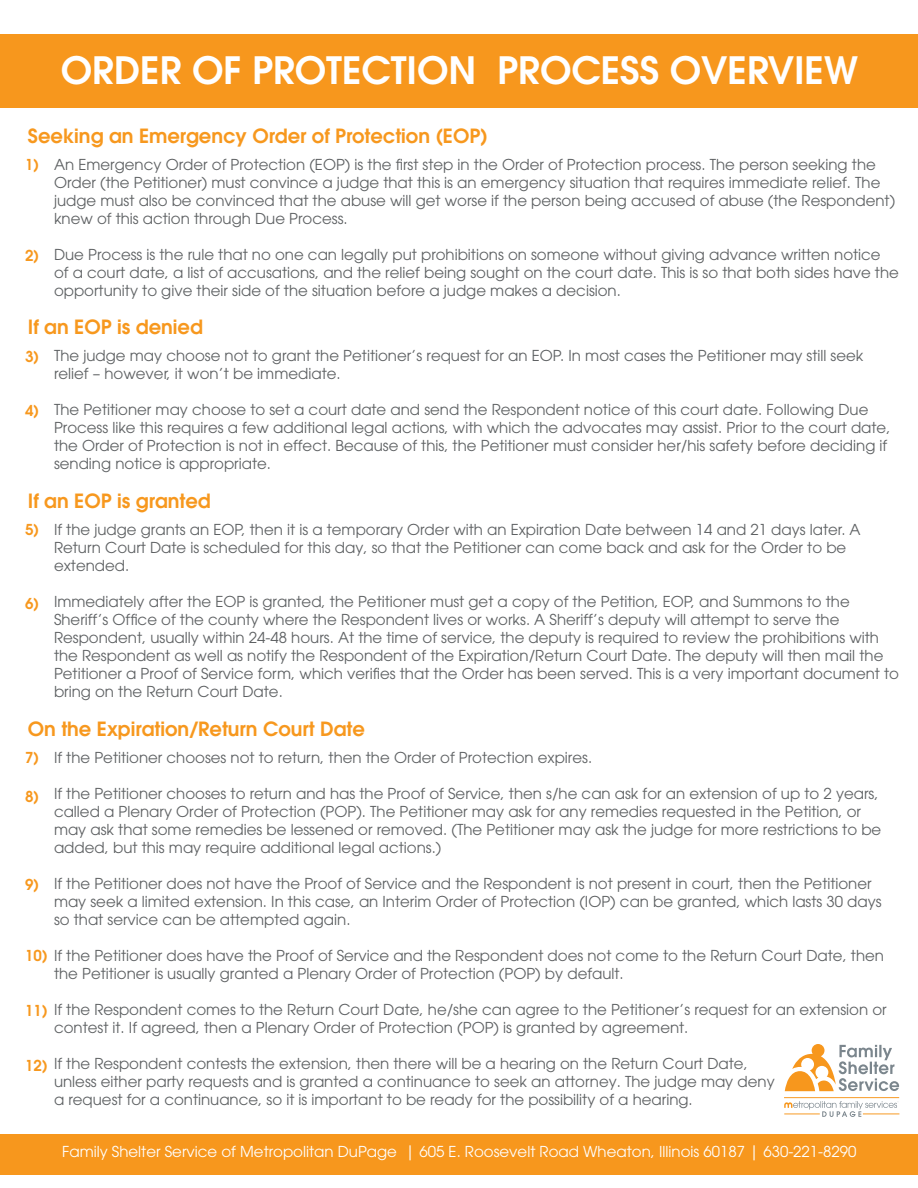
<style>
.page{position:relative;width:918px;height:1188px;background:#fff}
.page>*{position:absolute;margin:0;border:0;box-sizing:border-box;transform-origin:0 0}
.t1{font:600 37.5px "Avant Garde";color:#fff}
.t2{font:600 19.5px "Avant Garde";color:#f7981e}
.t3{font:15px/18px "Avant Garde";color:#5e6163}
.t4{font:15px "Avant Garde";color:#fff}
.t5{font:600 15px "Avant Garde";color:#f7981e}
.s1{font-weight:600;color:#f7981e}
</style>
<div class="page">
<div style="left:0;top:1134px;width:918px;height:40px;background:#f7971d"></div>
<hr style="left:784px;top:1097px;width:115px;height:1px;background:#f7971d">
<svg style="left:785px;top:1044px;width:114px;height:47px"></svg>
<svg style="left:784px;top:1101px;width:115px;height:16px"></svg>
<div style="left:0;top:35px;width:918px;height:73px;background:#f7971d"></div>
<h1 class="t1" style="left:61px;top:46px;width:799px">ORDER OF PROTECTION PROCESS OVERVIEW</h1>
<h2 class="t2" style="left:28px;top:123px;width:461px">Seeking an Emergency Order of Protection (EOP)</h2>
<p class="t3" style="left:54px;top:156px;width:843px">An Emergency Order of Protection (EOP) is the first step in the Order of Protection process. The person seeking the Order (the Petitioner) must convince a judge that this is an emergency situation that requires immediate relief. The judge must also be convinced that the abuse will get worse if the person being accused of abuse (the Respondent) knew of this action through Due Process.</p>
<p class="t3" style="left:54px;top:246px;width:846px">Due Process is the rule that no one can legally put prohibitions on someone without giving advance written notice of a court date, a list of accusations, and the relief being sought on the court date. This is so that both sides have the opportunity to give their side of the situation before a judge makes a decision.</p>
<h2 class="t2" style="left:28px;top:314px;width:177px">If an EOP is denied</h2>
<p class="t3" style="left:54px;top:347px;width:811px">The judge may choose not to grant the Petitioner’s request for an EOP. In most cases the Petitioner may still seek relief – however, it won’t be immediate.</p>
<p class="t3" style="left:54px;top:401px;width:838px">The Petitioner may choose to set a court date and send the Respondent notice of this court date. Following Due Process like this requires a few additional legal actions, with which the advocates may assist. Prior to the court date, the Order of Protection is not in effect. Because of this, the Petitioner must consider her/his safety before deciding if sending notice is appropriate.</p>
<h2 class="t2" style="left:28px;top:488px;width:184px">If an EOP is granted</h2>
<p class="t3" style="left:54px;top:520px;width:808px">If the judge grants an EOP, then it is a temporary Order with an Expiration Date between 14 and 21 days later. A<br>Return Court Date is scheduled for this day, so that the Petitioner can come back and ask for the Order to be extended.</p>
<p class="t3" style="left:54px;top:592px;width:847px">Immediately after the EOP is granted, the Petitioner must get a copy of the Petition, EOP, and Summons to the Sheriff’s Office of the county where the Respondent lives or works. A Sheriff’s deputy will attempt to serve the Respondent, usually within 24-48 hours. At the time of service, the deputy is required to review the prohibitions with the Respondent as well as notify the Respondent of the Expiration/Return Court Date. The deputy will then mail the Petitioner a Proof of Service form, which verifies that the Order has been served. This is a very important document to bring on the Return Court Date.</p>
<h2 class="t2" style="left:28px;top:716px;width:339px">On the Expiration/Return Court Date</h2>
<p class="t3" style="left:54px;top:749px;width:540px">If the Petitioner chooses not to return, then the Order of Protection expires.</p>
<p class="t3" style="left:54px;top:785px;width:829px">If the Petitioner chooses to return and has the Proof of Service, then s/he can ask for an extension of up to 2 years, called a Plenary Order of Protection (POP). The Petitioner may ask for any remedies requested in the Petition, or may ask that some remedies be lessened or removed. (The Petitioner may ask the judge for more restrictions to be added, but this may require additional legal actions.)</p>
<p class="t3" style="left:54px;top:875px;width:829px">If the Petitioner does not have the Proof of Service and the Respondent is not present in court, then the Petitioner may seek a limited extension. In this case, an Interim Order of Protection (IOP) can be granted, which lasts 30 days so that service can be attempted again.</p>
<p class="t3" style="left:54px;top:947px;width:832px;text-indent:-29px"><span class="s1">10)</span> If the Petitioner does have the Proof of Service and the Respondent does not come to the Return Court Date, then the Petitioner is usually granted a Plenary Order of Protection (POP) by default.</p>
<p class="t3" style="left:54px;top:1001px;width:834px;text-indent:-29px"><span class="s1">11)</span> If the Respondent comes to the Return Court Date, he/she can agree to the Petitioner’s request for an extension or contest it. If agreed, then a Plenary Order of Protection (POP) is granted by agreement.</p>
<p class="t3" style="left:54px;top:1055px;width:722px">If the Respondent contests the extension, then there will be a hearing on the Return Court Date, unless either party requests and is granted a continuance to seek an attorney. The judge may deny a request for a continuance, so it is important to be ready for the possibility of a hearing.</p>
<p class="t5" style="left:25px;top:155px;width:16px">1)</p>
<p class="t5" style="left:25px;top:245px;width:16px">2)</p>
<p class="t5" style="left:25px;top:346px;width:16px">3)</p>
<p class="t5" style="left:25px;top:401px;width:16px">4)</p>
<p class="t5" style="left:25px;top:520px;width:16px">5)</p>
<p class="t5" style="left:25px;top:594px;width:16px">6)</p>
<p class="t5" style="left:25px;top:748px;width:16px">7)</p>
<p class="t5" style="left:25px;top:786px;width:16px">8)</p>
<p class="t5" style="left:25px;top:875px;width:16px">9)</p>
<p class="t5" style="left:25px;top:1055px;width:24px">12)</p>
<p class="t4" style="left:62px;top:1142px;width:796px">Family Shelter Service of Metropolitan DuPage | 605 E. Roosevelt Road Wheaton, Illinois 60187 | 630-221-8290</p>
</div>
